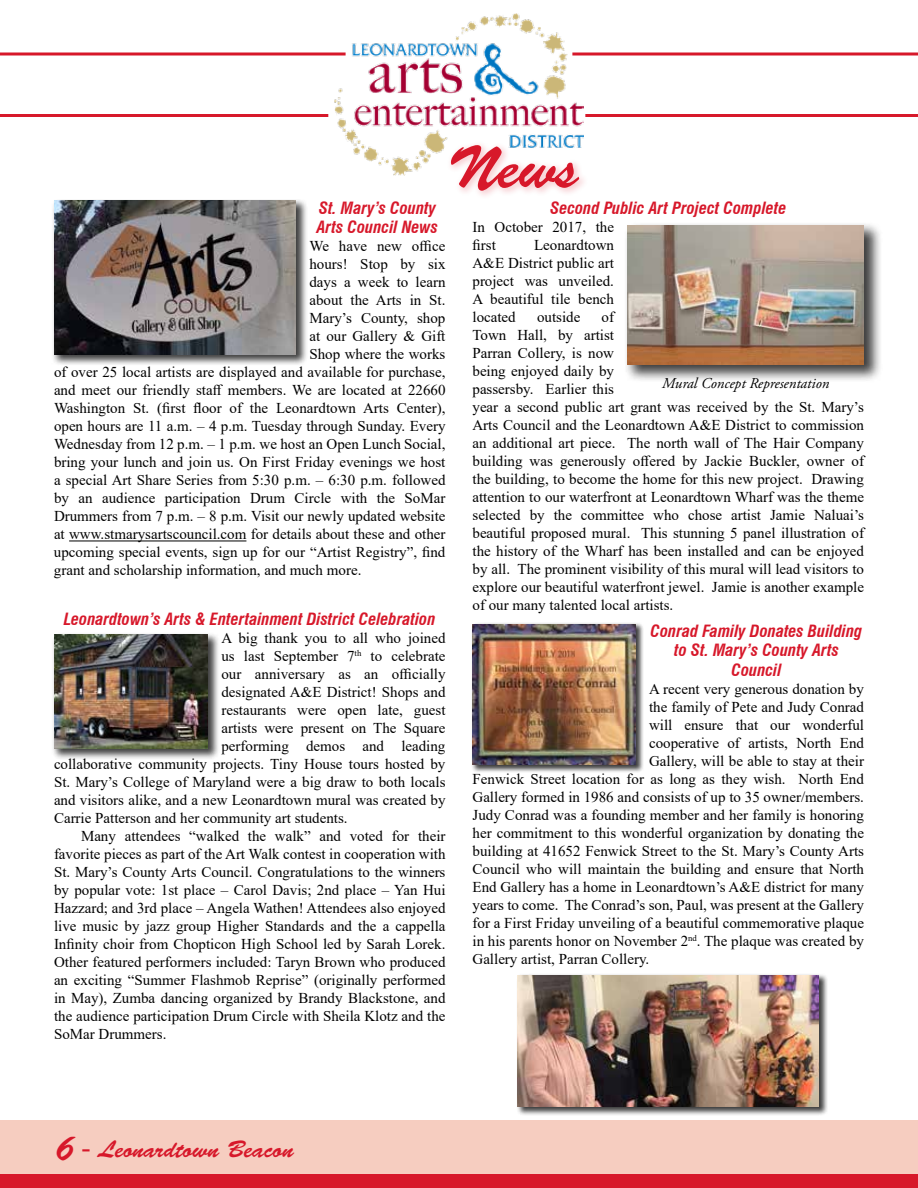
<style>
.page{position:relative;width:918px;height:1188px;background:#fff}
.page>*{position:absolute;margin:0;border:0;box-sizing:border-box;transform-origin:0 0}
.t1{font:24px "Brush Script Std";color:#d7182a}
.t2{font:italic 700 condensed 16.5px/19.8px "Swiss 721 BT";color:#d7182a}
.t3{font:15px/18px "Times New Roman";color:#000}
.t4{font:italic 15px "Adobe Garamond Pro";color:#000}
.s1{font-size:36px}
</style>
<div class="page">
<div style="left:0;top:1120px;width:918px;height:68px;background:#f6cdc0"></div>
<div style="left:0;top:1174px;width:918px;height:14px;background:#d7182a"></div>
<hr style="left:69px;top:541px;width:177px;height:1px;background:#000">
<div style="left:52px;top:632px;width:168px;height:129px;background:#000;opacity:.75"></div>
<img style="left:54px;top:634px;width:154px;height:115px">
<div style="left:52px;top:199px;width:256px;height:168px;background:#000;opacity:.75"></div>
<img style="left:54px;top:201px;width:242px;height:153px">
<svg style="left:0;top:52px;width:334px;height:4px"></svg>
<hr style="left:0;top:114px;width:328px;height:3px;background:#d7182a">
<svg style="left:584px;top:52px;width:334px;height:4px"></svg>
<hr style="left:585px;top:114px;width:333px;height:3px;background:#d7182a">
<img style="left:334px;top:14px;width:250px;height:162px">
<div style="left:446px;top:140px;width:142px;height:60px;background:#d7182a;opacity:.2"></div>
<svg style="left:451px;top:145px;width:128px;height:46px"></svg>
<div style="left:624px;top:222px;width:258px;height:161px;background:#000;opacity:.75"></div>
<img style="left:628px;top:225px;width:236px;height:139px">
<div style="left:471px;top:622px;width:173px;height:151px;background:#000;opacity:.75"></div>
<img style="left:472px;top:624px;width:164px;height:141px">
<div style="left:516px;top:973px;width:312px;height:143px;background:#000;opacity:.75"></div>
<img style="left:518px;top:975px;width:301px;height:132px">
<p class="t2" style="left:317px;top:198px;width:123px">St. Mary’s County<br>Arts Council News</p>
<p class="t3" style="left:309px;top:237px;width:138px">We have new office</p>
<p class="t3" style="left:309px;top:255px;width:138px">hours! Stop by six</p>
<p class="t3" style="left:309px;top:273px;width:138px">days a week to learn</p>
<p class="t3" style="left:309px;top:291px;width:138px">about the Arts in St.</p>
<p class="t3" style="left:309px;top:309px;width:138px">Mary’s County, shop</p>
<p class="t3" style="left:309px;top:327px;width:138px">at our Gallery &amp; Gift</p>
<p class="t3" style="left:309px;top:345px;width:138px">Shop where the works</p>
<p class="t3" style="left:54px;top:363px;width:393px">of over 25 local artists are displayed and available for purchase,</p>
<p class="t3" style="left:54px;top:381px;width:393px">and meet our friendly staff members. We are located at 22660</p>
<p class="t3" style="left:54px;top:399px;width:393px">Washington St. (first floor of the Leonardtown Arts Center),</p>
<p class="t3" style="left:54px;top:417px;width:393px">open hours are 11 a.m. – 4 p.m. Tuesday through Sunday. Every</p>
<p class="t3" style="left:54px;top:435px;width:393px">Wednesday from 12 p.m. – 1 p.m. we host an Open Lunch Social,</p>
<p class="t3" style="left:54px;top:453px;width:393px">bring your lunch and join us. On First Friday evenings we host</p>
<p class="t3" style="left:54px;top:471px;width:393px">a special Art Share Series from 5:30 p.m. – 6:30 p.m. followed</p>
<p class="t3" style="left:54px;top:489px;width:393px">by an audience participation Drum Circle with the SoMar</p>
<p class="t3" style="left:54px;top:507px;width:393px">Drummers from 7 p.m. – 8 p.m. Visit our newly updated website</p>
<p class="t3" style="left:54px;top:525px;width:393px">at www.stmarysartscouncil.com for details about these and other</p>
<p class="t3" style="left:54px;top:543px;width:393px">upcoming special events, sign up for our “Artist Registry”, find</p>
<p class="t3" style="left:54px;top:561px;width:309px">grant and scholarship information, and much more.</p>
<p class="t2" style="left:64px;top:609px;width:373px">Leonardtown’s Arts &amp; Entertainment District Celebration</p>
<p class="t3" style="left:221px;top:628px;width:226px">A big thank you to all who joined</p>
<p class="t3" style="left:221px;top:646px;width:226px">us last September 7<sup>th</sup> to celebrate</p>
<p class="t3" style="left:221px;top:664px;width:226px">our anniversary as an officially</p>
<p class="t3" style="left:221px;top:682px;width:226px">designated A&amp;E District! Shops and</p>
<p class="t3" style="left:221px;top:700px;width:226px">restaurants were open late, guest</p>
<p class="t3" style="left:221px;top:718px;width:226px">artists were present on The Square</p>
<p class="t3" style="left:221px;top:736px;width:226px">performing demos and leading</p>
<p class="t3" style="left:54px;top:754px;width:393px">collaborative community projects. Tiny House tours hosted by</p>
<p class="t3" style="left:54px;top:772px;width:393px">St. Mary’s College of Maryland were a big draw to both locals</p>
<p class="t3" style="left:54px;top:790px;width:393px">and visitors alike, and a new Leonardtown mural was created by</p>
<p class="t3" style="left:54px;top:808px;width:295px">Carrie Patterson and her community art students.</p>
<p class="t3" style="left:81px;top:826px;width:366px">Many attendees “walked the walk” and voted for their</p>
<p class="t3" style="left:54px;top:844px;width:393px">favorite pieces as part of the Art Walk contest in cooperation with</p>
<p class="t3" style="left:54px;top:862px;width:393px">St. Mary’s County Arts Council. Congratulations to the winners</p>
<p class="t3" style="left:54px;top:880px;width:393px">by popular vote: 1st place – Carol Davis; 2nd place – Yan Hui</p>
<p class="t3" style="left:54px;top:898px;width:393px">Hazzard; and 3rd place – Angela Wathen! Attendees also enjoyed</p>
<p class="t3" style="left:54px;top:916px;width:393px">live music by jazz group Higher Standards and the a cappella</p>
<p class="t3" style="left:54px;top:934px;width:393px">Infinity choir from Chopticon High School led by Sarah Lorek.</p>
<p class="t3" style="left:54px;top:952px;width:393px">Other featured performers included: Taryn Brown who produced</p>
<p class="t3" style="left:54px;top:970px;width:393px">an exciting “Summer Flashmob Reprise” (originally performed</p>
<p class="t3" style="left:54px;top:988px;width:393px">in May), Zumba dancing organized by Brandy Blackstone, and</p>
<p class="t3" style="left:54px;top:1006px;width:393px">the audience participation Drum Circle with Sheila Klotz and the</p>
<p class="t3" style="left:54px;top:1024px;width:114px">SoMar Drummers.</p>
<p class="t2" style="left:550px;top:198px;width:238px">Second Public Art Project Complete</p>
<p class="t3" style="left:472px;top:217px;width:143px">In October 2017, the first</p>
<p class="t3" style="left:472px;top:235px;width:143px;text-align:justify;text-indent:62px">Leonardtown A&amp;E District public art project was unveiled.<br>A beautiful tile bench located</p>
<p class="t3" style="left:537px;top:307px;width:45px">outside</p>
<p class="t3" style="left:472px;top:307px;width:393px;text-indent:129px">of<br>Town Hall, by artist<br>Parran Collery, is now<br>being enjoyed daily by<br>passersby. Earlier this<br>year a second public art grant was received by the St. Mary’s Arts Council and the Leonardtown A&amp;E District to commission an additional art piece. The north wall of The Hair Company building was generously offered by Jackie Buckler, owner of the building, to become the home for this new project. Drawing attention to our waterfront at Leonardtown Wharf was the theme selected by the committee who chose artist Jamie Naluai’s beautiful proposed mural. This stunning 5 panel illustration of the history of the Wharf has been installed and can be enjoyed by all. The prominent visibility of this mural will lead visitors to explore our beautiful waterfront jewel. Jamie is another example of our many talented local artists.</p>
<p class="t2" style="left:651px;top:621px;width:213px;text-align:center">Conrad Family Donates Building to St. Mary’s County Arts<br>Council</p>
<p class="t3" style="left:649px;top:680px;width:216px">A recent very generous donation by</p>
<p class="t3" style="left:649px;top:698px;width:216px">the family of Pete and Judy Conrad</p>
<p class="t3" style="left:649px;top:716px;width:216px">will ensure that our wonderful</p>
<p class="t3" style="left:649px;top:734px;width:216px">cooperative of artists, North End</p>
<p class="t3" style="left:649px;top:752px;width:216px">Gallery, will be able to stay at their</p>
<p class="t3" style="left:473px;top:770px;width:393px">Fenwick Street location for as long as they wish. North End</p>
<p class="t3" style="left:473px;top:788px;width:393px">Gallery formed in 1986 and consists of up to 35 owner/members.</p>
<p class="t3" style="left:473px;top:806px;width:393px">Judy Conrad was a founding member and her family is honoring</p>
<p class="t3" style="left:473px;top:824px;width:393px">her commitment to this wonderful organization by donating the</p>
<p class="t3" style="left:473px;top:842px;width:393px">building at 41652 Fenwick Street to the St. Mary’s County Arts</p>
<p class="t3" style="left:473px;top:860px;width:393px">Council who will maintain the building and ensure that North</p>
<p class="t3" style="left:473px;top:878px;width:393px">End Gallery has a home in Leonardtown’s A&amp;E district for many</p>
<p class="t3" style="left:473px;top:896px;width:393px">years to come. The Conrad’s son, Paul, was present at the Gallery</p>
<p class="t3" style="left:473px;top:914px;width:393px">for a First Friday unveiling of a beautiful commemorative plaque</p>
<p class="t3" style="left:473px;top:932px;width:393px">in his parents honor on November 2<sup>nd</sup>. The plaque was created by</p>
<p class="t3" style="left:473px;top:950px;width:178px">Gallery artist, Parran Collery.</p>
<p class="t4" style="left:662px;top:374px;width:169px">Mural Concept Representation</p>
<h1 class="t1" style="left:54px;top:1136px;width:241px"><span class="s1">6</span> - Leonardtown Beacon</h1>
</div>
